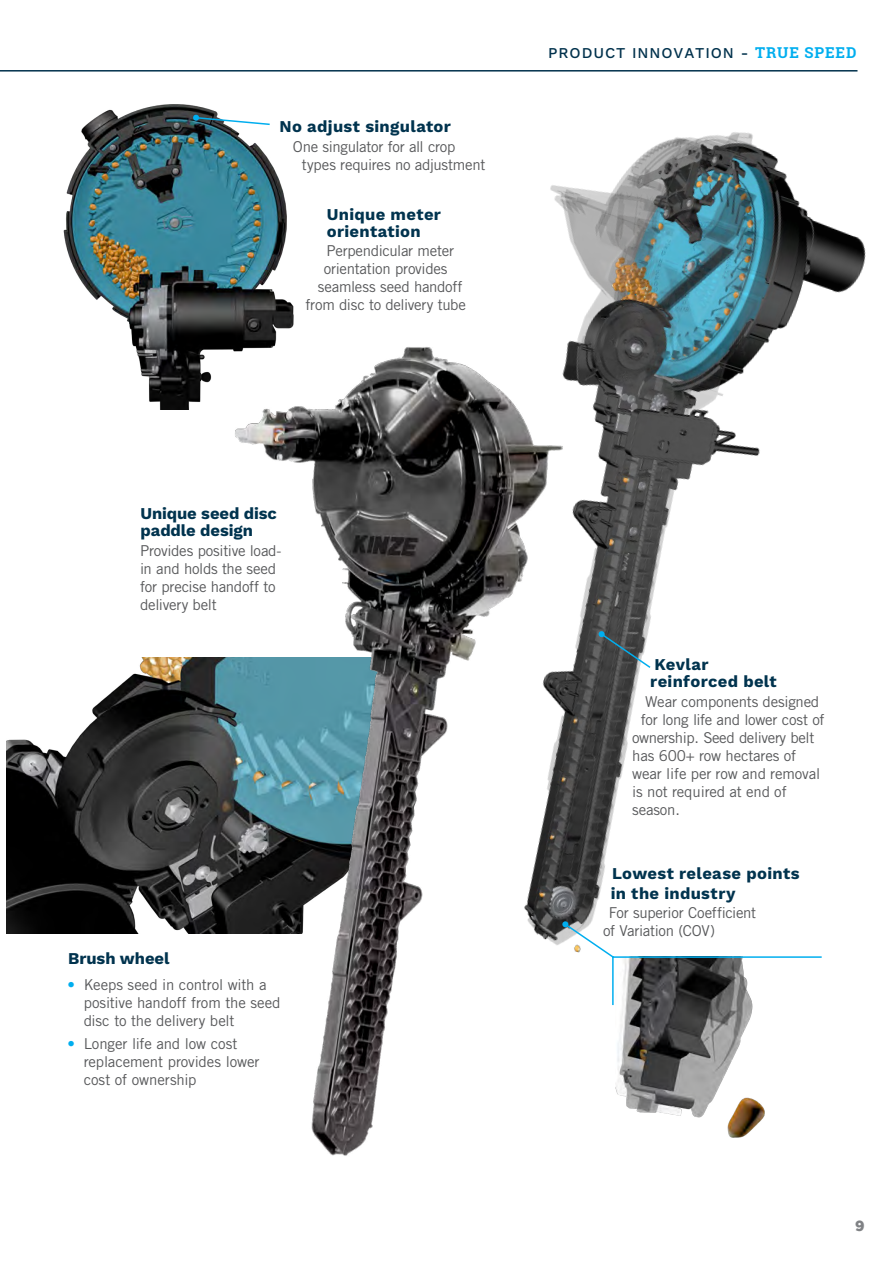
<style>
.page{position:relative;width:891px;height:1261px;background:#fff}
.page>*{position:absolute;margin:0;border:0;box-sizing:border-box;transform-origin:0 0}
.t1{font:700 16.5px/16.5px "Work Sans";letter-spacing:.02em;color:#00334e}
.t2{font:700 16.5px/16.5px "Work Sans";letter-spacing:-.005em;color:#00334e}
.t3{font:15px/18px "Trade Gothic LT Std";letter-spacing:-.015em;color:#58595b}
.t4{font:500 15px "Work Sans";letter-spacing:.06em;color:#00314c}
.t5{font:15px "Chunk Five Ex";color:#808285}
.s1{font-family:"Roboto Slab";font-weight:700;color:#00aeef}
.s2{color:#00aeef}
</style>
<div class="page">
<hr style="left:0;top:70px;width:857px;height:2px;background:#00314c">
<img style="left:616px;top:1038px;width:125px;height:80px">
<img style="left:7px;top:658px;width:220px;height:276px">
<img style="left:227px;top:409px;width:156px;height:747px">
<img style="left:63px;top:104px;width:234px;height:305px">
<img style="left:297px;top:70px;width:569px;height:968px">
<svg style="left:562px;top:921px;width:54px;height:38px"></svg>
<hr style="left:612px;top:956px;width:210px;height:2px;background:#00aeef">
<hr style="left:612px;top:956px;width:2px;height:49px;background:#00aeef">
<svg style="left:193px;top:114px;width:78px;height:12px"></svg>
<svg style="left:599px;top:632px;width:53px;height:37px;background:#656d70"></svg>
<div style="left:598px;top:631px;width:7px;height:6px;background:#00aeef;border-radius:50%"></div>
<img style="left:717px;top:1086px;width:48px;height:52px">
<p class="t1" style="left:280px;top:119px;width:173px">No adjust singulator</p>
<p class="t3" style="left:302px;top:137px;width:185px;text-indent:-9px">One singulator for all crop types requires no adjustment</p>
<p class="t1" style="left:327px;top:207px;width:116px">Unique meter orientation</p>
<p class="t3" style="left:306px;top:242px;width:162px;text-align:center">Perpendicular meter orientation provides seamless seed handoff from disc to delivery tube</p>
<p class="t4" style="left:548px;top:44px;width:310px">PRODUCT INNOVATION - <span class="s1">TRUE SPEED</span></p>
<p class="t2" style="left:140px;top:506px;width:138px">Unique seed disc paddle design</p>
<p class="t3" style="left:140px;top:541px;width:143px">Provides positive load&shy;in and holds the seed for precise handoff to delivery belt</p>
<p class="t2" style="left:68px;top:950px;width:103px">Brush wheel</p>
<p class="t3" style="left:84px;top:975px;width:198px;text-indent:-16px"><span class="s2">•</span> Keeps seed in control with a positive handoff from the seed disc to the delivery belt</p>
<p class="t3" style="left:84px;top:1035px;width:177px;text-indent:-16px"><span class="s2">•</span> Longer life and low cost replacement provides lower cost of ownership</p>
<p class="t1" style="left:650px;top:657px;width:128px">Kevlar reinforced belt</p>
<p class="t3" style="left:645px;top:692px;width:176px">Wear components designed</p>
<p class="t3" style="left:641px;top:710px;width:185px">for long life and lower cost of</p>
<p class="t3" style="left:632px;top:728px;width:184px">ownership. Seed delivery belt</p>
<p class="t3" style="left:632px;top:746px;width:165px">has 600+ row hectares of</p>
<p class="t3" style="left:632px;top:764px;width:189px">wear life per row and removal</p>
<p class="t3" style="left:632px;top:782px;width:156px">is not required at end of</p>
<p class="t3" style="left:632px;top:800px;width:49px">season.</p>
<p class="t1" style="left:611px;top:865px;width:190px;line-height:19.5px">Lowest release points in the industry</p>
<p class="t3" style="left:603px;top:904px;width:155px;text-indent:6px">For superior Coefficient of Variation (COV)</p>
<p class="t5" style="left:855px;top:1214px;width:10px">9</p>
</div>
